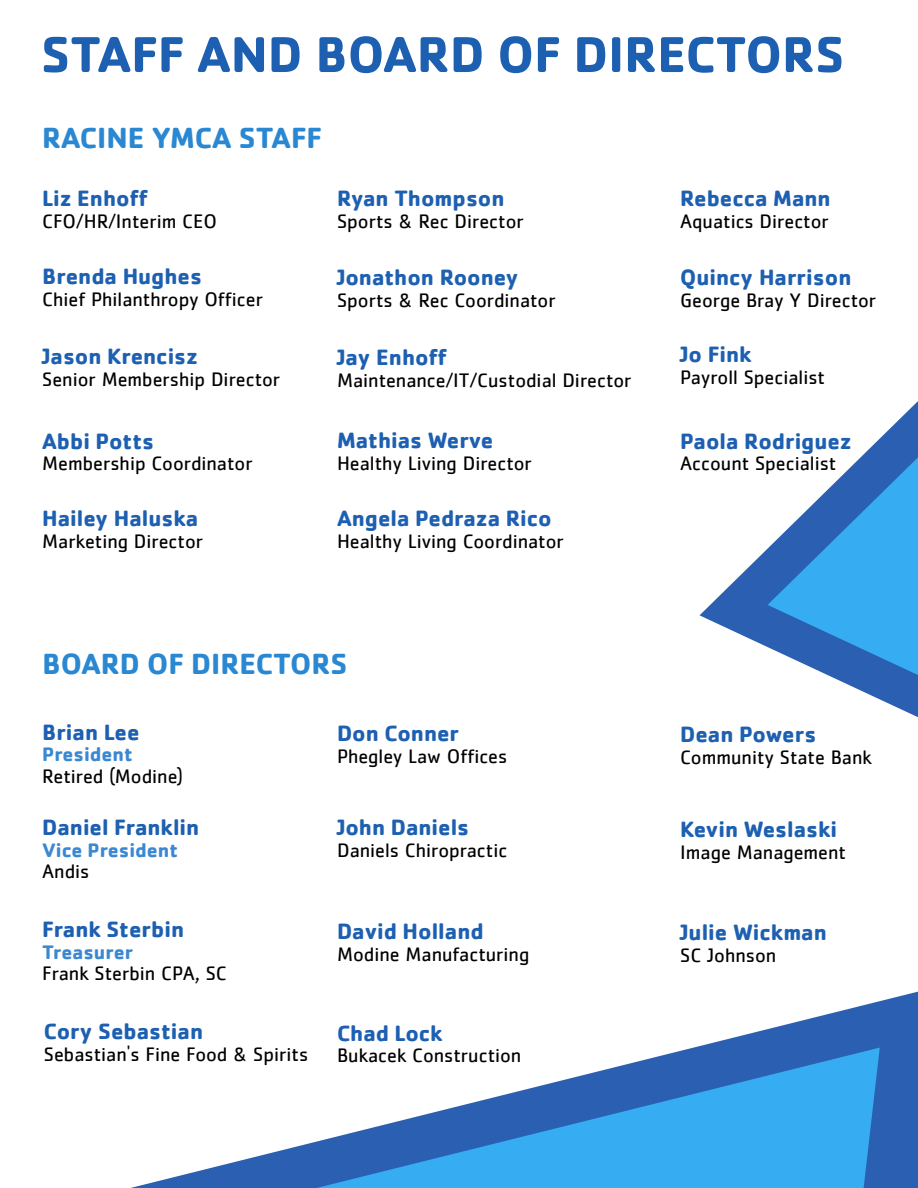
<style>
.page{position:relative;width:918px;height:1188px;background:#fff}
.page>*{position:absolute;margin:0;border:0;box-sizing:border-box;transform-origin:0 0}
.t1{font:700 52.2px "Cachet";color:#1d5fb1}
.t2{font:700 30.15px "Cachet";color:#2a88d2}
.t3{font:700 22.95px "Cachet";color:#1d5fb1}
.t4{font:20.1px "Cachet";color:#000}
.t5{font:700 20.1px "Cachet";color:#3b88d2}
</style>
<div class="page">
<div style="left:692px;top:1046px;width:226px;height:142px;background:#2a5fb1"></div>
<svg style="left:130px;top:1048px;width:750px;height:140px"></svg>
<svg style="left:700px;top:548px;width:218px;height:522px"></svg>
<svg style="left:768px;top:401px;width:150px;height:658px"></svg>
<h1 class="t1" style="left:41px;top:21px;width:805px">STAFF AND BOARD OF DIRECTORS</h1>
<h2 class="t2" style="left:42px;top:118px;width:281px">RACINE YMCA STAFF</h2>
<p class="t3" style="left:42px;top:183px;width:108px">Liz Enhoff</p>
<p class="t3" style="left:337px;top:183px;width:169px">Ryan Thompson</p>
<p class="t3" style="left:680px;top:183px;width:152px">Rebecca Mann</p>
<p class="t4" style="left:42px;top:209px;width:176px">CFO/HR/Interim CEO</p>
<p class="t4" style="left:337px;top:209px;width:188px">Sports &amp; Rec Director</p>
<p class="t4" style="left:680px;top:209px;width:150px">Aquatics Director</p>
<p class="t3" style="left:42px;top:261px;width:161px">Brenda Hughes</p>
<p class="t4" style="left:42px;top:287px;width:222px">Chief Philanthropy Officer</p>
<p class="t3" style="left:337px;top:263px;width:183px">Jonathon Rooney</p>
<p class="t4" style="left:337px;top:289px;width:220px">Sports &amp; Rec Coordinator</p>
<p class="t3" style="left:680px;top:263px;width:173px">Quincy Harrison</p>
<p class="t4" style="left:680px;top:289px;width:198px">George Bray Y Director</p>
<p class="t3" style="left:42px;top:341px;width:157px">Jason Krencisz</p>
<p class="t4" style="left:42px;top:367px;width:240px">Senior Membership Director</p>
<p class="t3" style="left:337px;top:343px;width:112px">Jay Enhoff</p>
<p class="t4" style="left:337px;top:369px;width:296px">Maintenance/IT/Custodial Director</p>
<p class="t3" style="left:680px;top:340px;width:73px">Jo Fink</p>
<p class="t4" style="left:680px;top:366px;width:146px">Payroll Specialist</p>
<p class="t3" style="left:42px;top:426px;width:114px">Abbi Potts</p>
<p class="t3" style="left:337px;top:426px;width:158px">Mathias Werve</p>
<p class="t3" style="left:680px;top:426px;width:173px">Paola Rodriguez</p>
<p class="t4" style="left:42px;top:452px;width:212px">Membership Coordinator</p>
<p class="t4" style="left:337px;top:452px;width:197px">Healthy Living Director</p>
<p class="t4" style="left:680px;top:452px;width:158px">Account Specialist</p>
<p class="t3" style="left:42px;top:504px;width:158px">Hailey Haluska</p>
<p class="t3" style="left:337px;top:504px;width:216px">Angela Pedraza Rico</p>
<p class="t4" style="left:42px;top:530px;width:163px">Marketing Director</p>
<p class="t4" style="left:337px;top:530px;width:228px">Healthy Living Coordinator</p>
<h2 class="t2" style="left:42px;top:645px;width:307px">BOARD OF DIRECTORS</h2>
<p class="t3" style="left:42px;top:717px;width:99px">Brian Lee</p>
<p class="t3" style="left:337px;top:718px;width:124px">Don Conner</p>
<p class="t5" style="left:42px;top:742px;width:92px">President</p>
<p class="t4" style="left:42px;top:764px;width:142px">Retired (Modine)</p>
<p class="t4" style="left:337px;top:744px;width:172px">Phegley Law Offices</p>
<p class="t3" style="left:42px;top:813px;width:159px">Daniel Franklin</p>
<p class="t3" style="left:337px;top:813px;width:134px">John Daniels</p>
<p class="t5" style="left:42px;top:837px;width:137px">Vice President</p>
<p class="t4" style="left:337px;top:839px;width:172px">Daniels Chiropractic</p>
<p class="t4" style="left:42px;top:860px;width:49px">Andis</p>
<p class="t3" style="left:42px;top:915px;width:143px">Frank Sterbin</p>
<p class="t3" style="left:337px;top:916px;width:148px">David Holland</p>
<p class="t5" style="left:42px;top:939px;width:92px">Treasurer</p>
<p class="t4" style="left:42px;top:962px;width:186px">Frank Sterbin CPA, SC</p>
<p class="t4" style="left:337px;top:942px;width:194px">Modine Manufacturing</p>
<p class="t3" style="left:44px;top:1017px;width:161px">Cory Sebastian</p>
<p class="t4" style="left:44px;top:1043px;width:266px">Sebastian's Fine Food &amp; Spirits</p>
<p class="t3" style="left:337px;top:1018px;width:107px">Chad Lock</p>
<p class="t4" style="left:337px;top:1044px;width:186px">Bukacek Construction</p>
<p class="t3" style="left:680px;top:720px;width:138px">Dean Powers</p>
<p class="t4" style="left:680px;top:746px;width:193px">Community State Bank</p>
<p class="t3" style="left:680px;top:814px;width:158px">Kevin Weslaski</p>
<p class="t4" style="left:680px;top:840px;width:167px">Image Management</p>
<p class="t3" style="left:680px;top:918px;width:148px">Julie Wickman</p>
<p class="t4" style="left:680px;top:944px;width:98px">SC Johnson</p>
</div>
